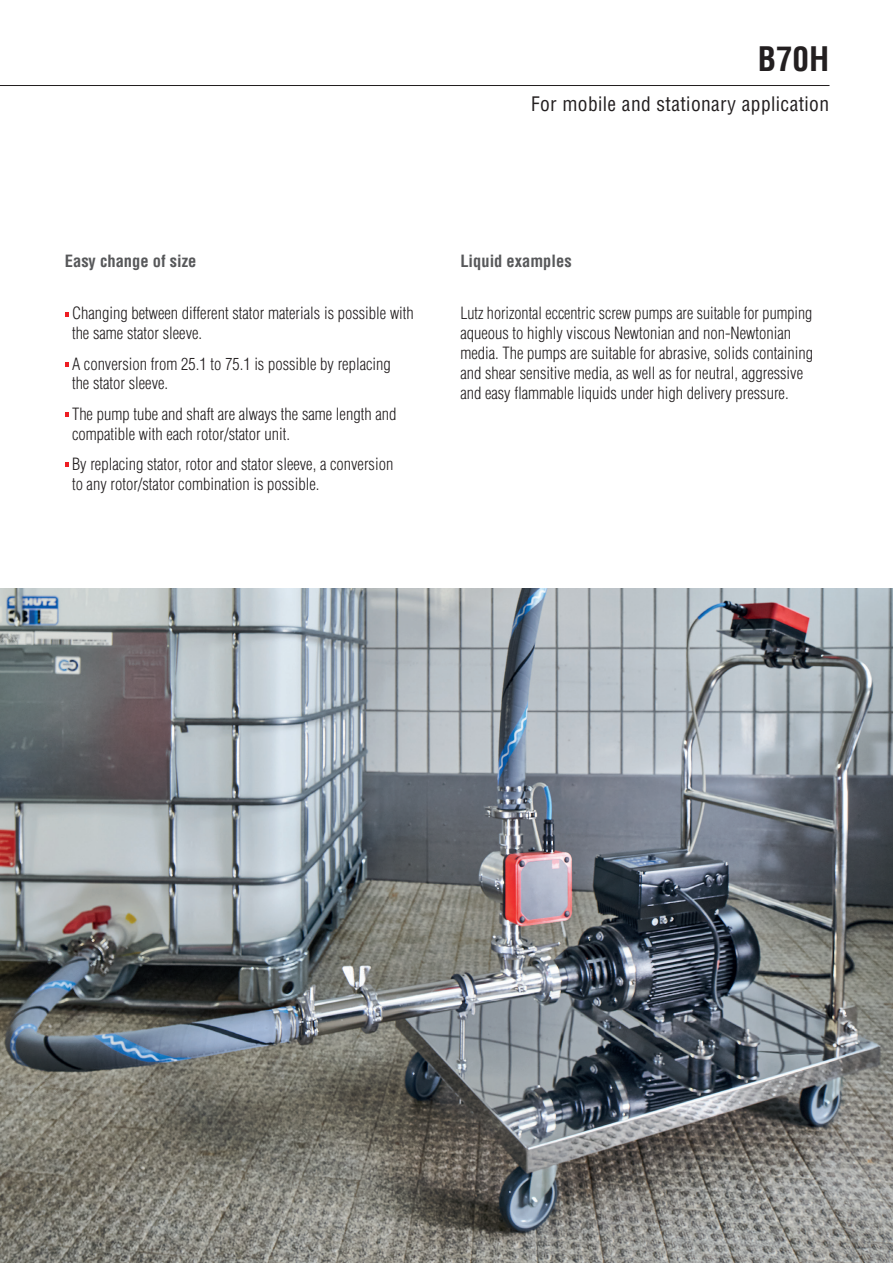
<style>
.page{position:relative;width:893px;height:1263px;background:#fff}
.page>*{position:absolute;margin:0;border:0;box-sizing:border-box;transform-origin:0 0}
.t1{font:700 condensed 33px "Helvetica";color:#231f20}
.t2{font:condensed 19.5px "Helvetica";letter-spacing:.02em;color:#231f20}
.t3{font:300 condensed 16.5px/19.8px "Helvetica";color:#231f20}
.t4{font:700 condensed 16.5px "Helvetica";color:#57585a}
</style>
<div class="page">
<hr style="left:0;top:85px;width:829px;height:1px;background:#231f20">
<svg style="left:65px;top:312px;width:3px;height:4px"></svg>
<svg style="left:65px;top:362px;width:3px;height:5px"></svg>
<svg style="left:65px;top:413px;width:3px;height:4px"></svg>
<svg style="left:65px;top:463px;width:3px;height:4px"></svg>
<img style="left:0;top:589px;width:893px;height:674px">
<h1 class="t1" style="left:758px;top:39px;width:73px">B70H</h1>
<p class="t2" style="left:531px;top:91px;width:300px">For mobile and stationary application</p>
<p class="t4" style="left:65px;top:251px;width:133px">Easy change of size</p>
<p class="t3" style="left:72px;top:303px;width:343px">Changing between different stator materials is possible with the same stator sleeve.</p>
<p class="t3" style="left:72px;top:354px;width:320px">A conversion from 25.1 to 75.1 is possible by replacing the stator sleeve.</p>
<p class="t3" style="left:72px;top:404px;width:326px">The pump tube and shaft are always the same length and compatible with each rotor/stator unit.</p>
<p class="t3" style="left:72px;top:454px;width:323px">By replacing stator, rotor and stator sleeve, a conversion to any rotor/stator combination is possible.</p>
<p class="t4" style="left:460px;top:251px;width:113px">Liquid examples</p>
<p class="t3" style="left:460px;top:303px;width:354px">Lutz horizontal eccentric screw pumps are suitable for pumping aqueous to highly viscous Newtonian and non-Newtonian media. The pumps are suitable for abrasive, solids containing and shear sensitive media, as well as for neutral, aggressive and easy flammable liquids under high delivery pressure.</p>
</div>
